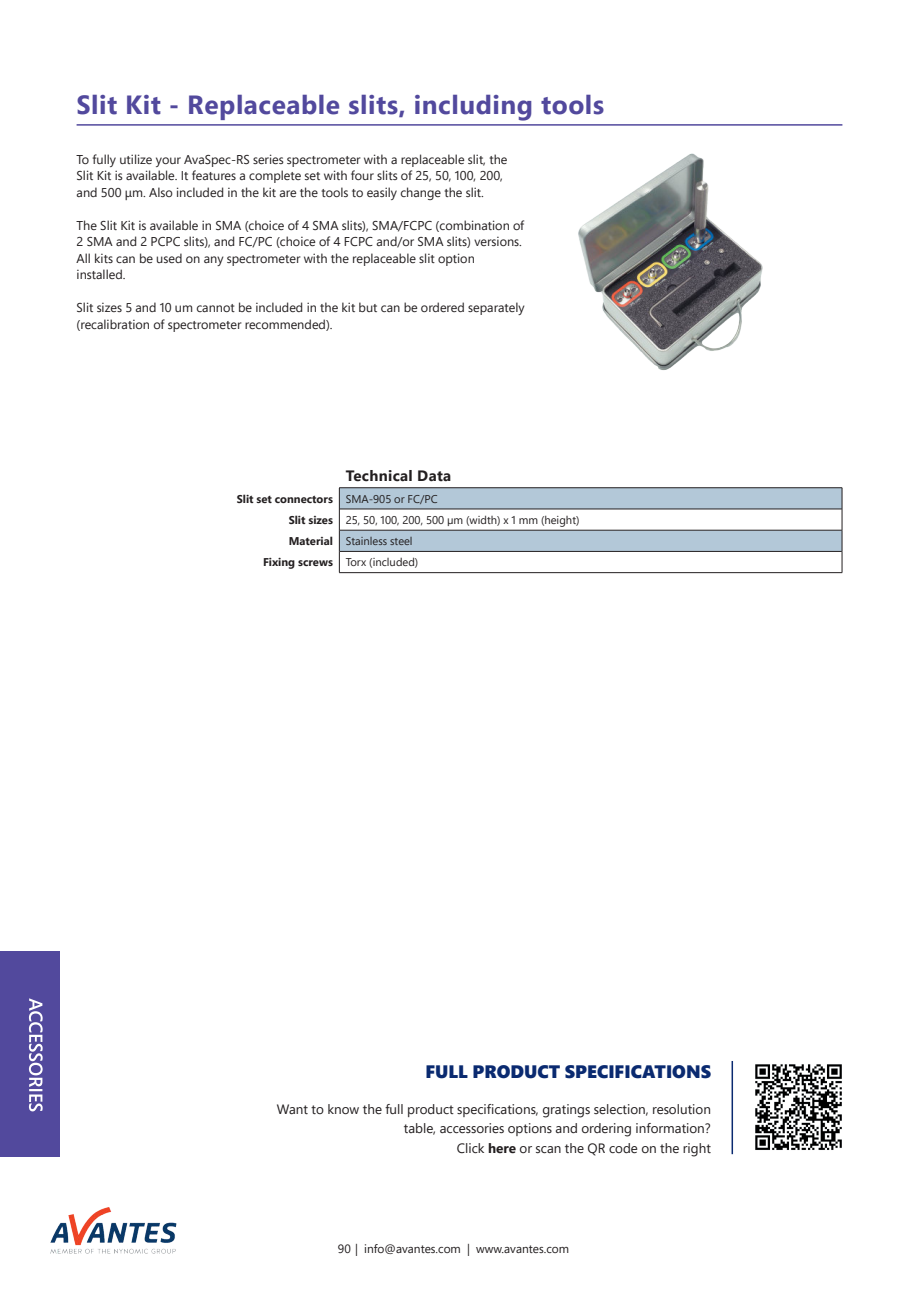
<style>
.page{position:relative;width:919px;height:1289px;background:#fff}
.page>*{position:absolute;margin:0;border:0;box-sizing:border-box;transform-origin:0 0}
.Product_kop_ACCESSOIRES_TEKST{font:700 26.25px "Segoe Pro";letter-spacing:.02em;color:#52499d}
.Introductie_tussenkop{font:900 18px "Segoe Pro";color:#0a2a70}
.Tabel_bovenkop{font:700 15px "Segoe Pro";letter-spacing:.02em;color:#231f20}
.Introductie_tussenkop-2{font:13.5px/19.5px "Segoe Pro";color:#231f20;text-align:right}
.Plat{font:12.75px/16.5px "Segoe Pro";color:#231f20}
.t1{font:12px "Segoe Pro";color:#231f20}
.Tabel_linker_kolom{font:11.25px "Segoe Pro";color:#231f20}
.Tabel_linker_kolom-2{font:700 11.25px "Segoe Pro";color:#231f20}
.Tabel_brood{font:11.25px "Segoe Pro";color:#231f20}
.s1{font-weight:700}
</style>
<div class="page">
<img style="left:50px;top:1207px;width:127px;height:47px">
<hr style="left:339px;top:487px;width:503px;height:1px;background:#231f20">
<svg style="left:339px;top:488px;width:503px;height:84px"></svg>
<hr style="left:339px;top:572px;width:503px;height:1px;background:#231f20">
<hr style="left:339px;top:530px;width:502px;height:1px;background:#231f20">
<img style="left:578px;top:153px;width:185px;height:217px">
<hr style="left:77px;top:124px;width:765px;height:2px;background:#52499d">
<img style="left:755px;top:1064px;width:87px;height:86px">
<hr style="left:731px;top:1060px;width:2px;height:94px;background:#0a2a70">
<div style="left:0;top:951px;width:60px;height:205px;background:#52499d"></div>
<svg style="left:29px;top:998px;width:14px;height:113px"></svg>
<p class="Product_kop_ACCESSOIRES_TEKST" style="left:77px;top:86px;width:529px">Slit Kit - Replaceable slits, including tools</p>
<p class="Plat" style="left:77px;top:151px;width:432px">To fully utilize your AvaSpec-RS series spectrometer with a replaceable slit, the<br>Slit Kit is available. It features a complete set with four slits of 25, 50, 100, 200, and 500 μm. Also included in the kit are the tools to easily change the slit.</p>
<p class="Plat" style="left:77px;top:217px;width:449px">The Slit Kit is available in SMA (choice of 4 SMA slits), SMA/FCPC (combination of<br>2 SMA and 2 PCPC slits), and FC/PC (choice of 4 FCPC and/or SMA slits) versions.</p>
<p class="Plat" style="left:77px;top:250px;width:400px">All kits can be used on any spectrometer with the replaceable slit option installed.</p>
<p class="Plat" style="left:77px;top:299px;width:449px">Slit sizes 5 and 10 um cannot be included in the kit but can be ordered separately (recalibration of spectrometer recommended).</p>
<p class="Tabel_bovenkop" style="left:346px;top:465px;width:107px">Technical Data</p>
<p class="Tabel_linker_kolom-2" style="left:237px;top:490px;width:98px">Slit set connectors</p>
<p class="Tabel_linker_kolom" style="left:346px;top:491px;width:93px">SMA-905 or FC/PC</p>
<p class="Tabel_linker_kolom-2" style="left:288px;top:512px;width:46px">Slit sizes</p>
<p class="Tabel_linker_kolom" style="left:346px;top:512px;width:235px">25, 50, 100, 200, 500 µm (width) x 1 mm (height)</p>
<p class="Tabel_linker_kolom-2" style="left:289px;top:533px;width:46px">Material</p>
<p class="Tabel_linker_kolom" style="left:346px;top:533px;width:68px">Stainless steel</p>
<p class="Tabel_linker_kolom-2" style="left:263px;top:554px;width:71px">Fixing screws</p>
<p class="Tabel_brood" style="left:346px;top:554px;width:74px">Torx (included)</p>
<p class="Introductie_tussenkop" style="left:425px;top:1058px;width:287px">FULL PRODUCT SPECIFICATIONS</p>
<p class="Introductie_tussenkop-2" style="left:277px;top:1098px;width:435px">Want to know the full product specifications, gratings selection, resolution</p>
<p class="Introductie_tussenkop-2" style="left:404px;top:1118px;width:309px">table, accessories options and ordering information?<br>Click <span class="s1">here</span> or scan the QR code on the right</p>
<p class="t1" style="left:338px;top:1240px;width:233px">90 | info@avantes.com | www.avantes.com</p>
</div>
